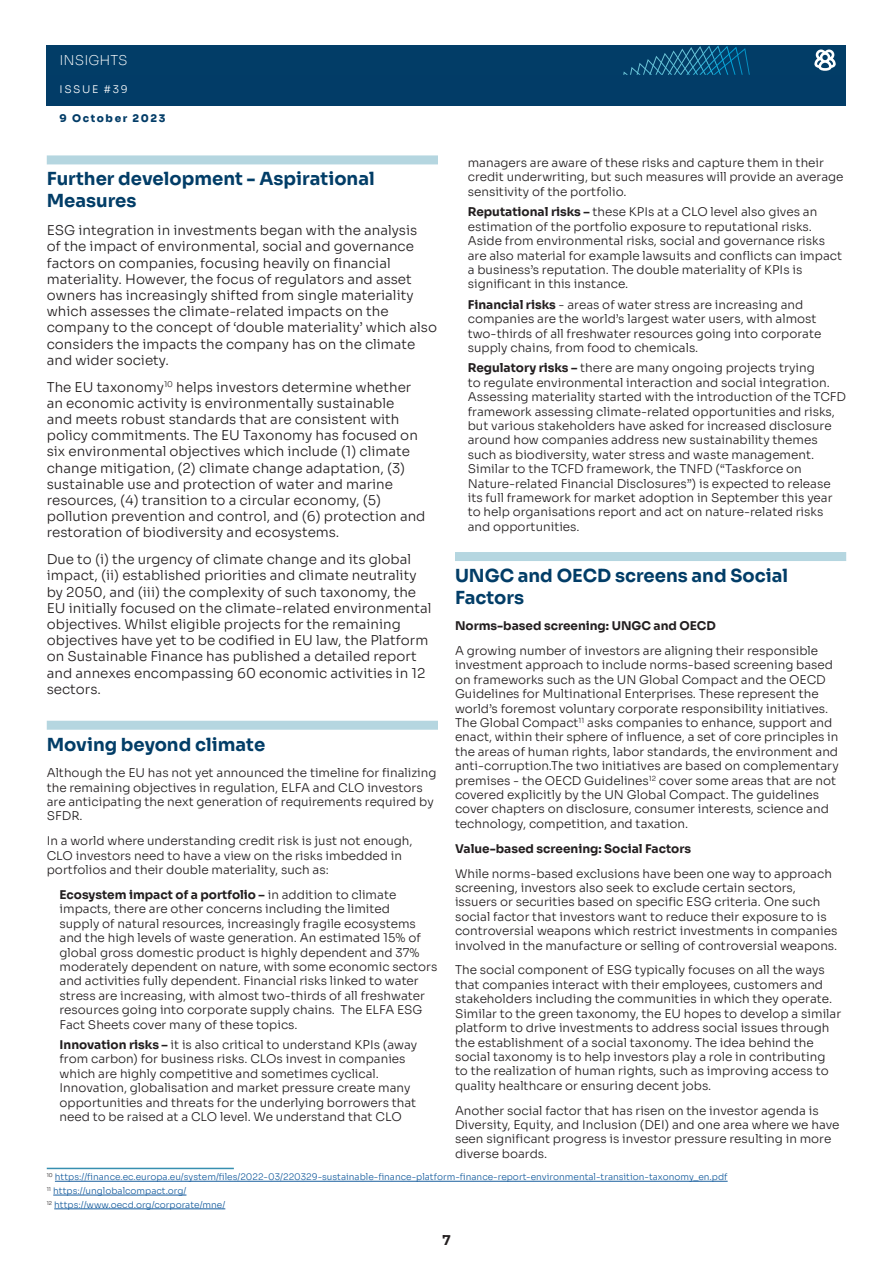
<style>
.page{position:relative;width:893px;height:1263px;background:#fff}
.page>*{position:absolute;margin:0;border:0;box-sizing:border-box;transform-origin:0 0}
._02_1_CROSSHEAD_01_SoraBld_12_14pt_RuleAb{font:700 18px/21.6px "Sora";color:#023d67}
._05_1_BODYTEXT_01_SoraLt_8_11pt_Black{font:300 13.5px/16.2px "Sora";color:#231f20}
.t1{font:200 13.5px "Sora";color:#fff}
._05_1_BODYTEXT_01_SoraLt_8_11pt_Black-2{font:700 13.5px "Sora";color:#231f20}
._05_1_BODYTEXT_01_SoraLt_8_11pt_Black-3{font:300 12px/14.4px "Sora";color:#231f20}
._05_1_BODYTEXT_01_SoraLt_8_11pt_Black-4{font:700 12px "Sora";color:#231f20}
.t2{font:800 10.5px "Sora";letter-spacing:.15em;color:#023c67}
.t3{font:300 10.5px "Sora";letter-spacing:.15em;color:#fff}
._05_1_BODYTEXT_01_SoraLt_8_11pt_Black-5{font:300 9px "Sora";color:#175d9e}
.s1{font-weight:700}
</style>
<div class="page">
<div style="left:47px;top:45px;width:799px;height:30px;background:#023d67"></div>
<svg style="left:623px;top:45px;width:127px;height:30px"></svg>
<div style="left:47px;top:75px;width:799px;height:30px;background:#023c67"></div>
<div style="left:47px;top:155px;width:391px;height:9px;background:#b5d6e0"></div>
<div style="left:47px;top:721px;width:391px;height:9px;background:#b5d6e0"></div>
<div style="left:455px;top:552px;width:391px;height:9px;background:#b5d6e0"></div>
<hr style="left:47px;top:1168px;width:187px;height:1px;background:#368fb0">
<hr style="left:55px;top:1181px;width:673px;height:1px;background:#175d9e">
<hr style="left:53px;top:1195px;width:133px;height:1px;background:#175d9e">
<hr style="left:54px;top:1208px;width:171px;height:1px;background:#175d9e">
<svg style="left:814px;top:50px;width:22px;height:21px"></svg>
<p class="t1" style="left:60px;top:49px;width:70px">INSIGHTS</p>
<p class="t3" style="left:60px;top:81px;width:70px">ISSUE #39</p>
<p class="t2" style="left:60px;top:109px;width:107px">9 October 2023</p>
<p class="_05_1_BODYTEXT_01_SoraLt_8_11pt_Black-3" style="left:468px;top:154px;width:377px">managers are aware of these risks and capture them in their credit underwriting, but such measures will provide an average sensitivity of the portfolio.</p>
<p class="_05_1_BODYTEXT_01_SoraLt_8_11pt_Black-3" style="left:468px;top:204px;width:376px"><span class="s1">Reputational risks –</span> these KPIs at a CLO level also gives an estimation of the portfolio exposure to reputational risks.<br>Aside from environmental risks, social and governance risks are also material for example lawsuits and conflicts can impact a business’s reputation. The double materiality of KPIs is significant in this instance.</p>
<p class="_05_1_BODYTEXT_01_SoraLt_8_11pt_Black-3" style="left:468px;top:296px;width:355px"><span class="s1">Financial risks</span> - areas of water stress are increasing and companies are the world’s largest water users, with almost two-thirds of all freshwater resources going into corporate supply chains, from food to chemicals.</p>
<p class="_05_1_BODYTEXT_01_SoraLt_8_11pt_Black-3" style="left:468px;top:360px;width:380px"><span class="s1">Regulatory risks –</span> there are many ongoing projects trying<br>to regulate environmental interaction and social integration.<br>Assessing materiality started with the introduction of the TCFD framework assessing climate-related opportunities and risks, but various stakeholders have asked for increased disclosure around how companies address new sustainability themes such as biodiversity, water stress and waste management.<br>Similar to the TCFD framework, the TNFD (“Taskforce on Nature-related Financial Disclosures”) is expected to release its full framework for market adoption in September this year to help organisations report and act on nature-related risks and opportunities.</p>
<p class="_02_1_CROSSHEAD_01_SoraBld_12_14pt_RuleAb" style="left:455px;top:563px;width:335px">UNGC and OECD screens and Social<br>Factors</p>
<p class="_05_1_BODYTEXT_01_SoraLt_8_11pt_Black-4" style="left:455px;top:616px;width:262px">Norms-based screening: UNGC and OECD</p>
<p class="_05_1_BODYTEXT_01_SoraLt_8_11pt_Black-3" style="left:455px;top:642px;width:385px">A growing number of investors are aligning their responsible investment approach to include norms-based screening based on frameworks such as the UN Global Compact and the OECD Guidelines for Multinational Enterprises. These represent the world’s foremost voluntary corporate responsibility initiatives.<br>The Global Compact<sup>11</sup> asks companies to enhance, support and enact, within their sphere of influence, a set of core principles in the areas of human rights, labor standards, the environment and anti-corruption.The two initiatives are based on complementary premises - the OECD Guidelines<sup>12</sup> cover some areas that are not covered explicitly by the UN Global Compact. The guidelines cover chapters on disclosure, consumer interests, science and technology, competition, and taxation.</p>
<p class="_05_1_BODYTEXT_01_SoraLt_8_11pt_Black-4" style="left:455px;top:838px;width:238px">Value-based screening: Social Factors</p>
<p class="_05_1_BODYTEXT_01_SoraLt_8_11pt_Black-3" style="left:455px;top:865px;width:384px">While norms-based exclusions have been one way to approach screening, investors also seek to exclude certain sectors, issuers or securities based on specific ESG criteria. One such social factor that investors want to reduce their exposure to is controversial weapons which restrict investments in companies involved in the manufacture or selling of controversial weapons.</p>
<p class="_05_1_BODYTEXT_01_SoraLt_8_11pt_Black-3" style="left:455px;top:962px;width:388px">The social component of ESG typically focuses on all the ways that companies interact with their employees, customers and stakeholders including the communities in which they operate.<br>Similar to the green taxonomy, the EU hopes to develop a similar platform to drive investments to address social issues through the establishment of a social taxonomy. The idea behind the social taxonomy is to help investors play a role in contributing to the realization of human rights, such as improving access to quality healthcare or ensuring decent jobs.</p>
<p class="_05_1_BODYTEXT_01_SoraLt_8_11pt_Black-3" style="left:455px;top:1102px;width:386px">Another social factor that has risen on the investor agenda is Diversity, Equity, and Inclusion (DEI) and one area where we have seen significant progress is investor pressure resulting in more diverse boards.</p>
<p class="_05_1_BODYTEXT_01_SoraLt_8_11pt_Black-5" style="left:47px;top:1170px;width:682px"><sup>10</sup> https://finance.ec.europa.eu/system/files/2022-03/220329-sustainable-finance-platform-finance-report-environmental-transition-taxonomy_en.pdf</p>
<p class="_05_1_BODYTEXT_01_SoraLt_8_11pt_Black-5" style="left:47px;top:1183px;width:141px"><sup>11</sup> https://unglobalcompact.org/</p>
<p class="_05_1_BODYTEXT_01_SoraLt_8_11pt_Black-5" style="left:47px;top:1197px;width:180px"><sup>12</sup> https://www.oecd.org/corporate/mne/</p>
<p class="_02_1_CROSSHEAD_01_SoraBld_12_14pt_RuleAb" style="left:47px;top:167px;width:329px">Further development - Aspirational<br>Measures</p>
<p class="_05_1_BODYTEXT_01_SoraLt_8_11pt_Black" style="left:47px;top:221px;width:392px">ESG integration in investments began with the analysis<br>of the impact of environmental, social and governance factors on companies, focusing heavily on financial materiality. However, the focus of regulators and asset owners has increasingly shifted from single materiality which assesses the climate-related impacts on the company to the concept of ‘double materiality’ which also considers the impacts the company has on the climate and wider society.</p>
<p class="_05_1_BODYTEXT_01_SoraLt_8_11pt_Black" style="left:47px;top:377px;width:380px">The EU taxonomy<sup>10</sup> helps investors determine whether an economic activity is environmentally sustainable<br>and meets robust standards that are consistent with policy commitments. The EU Taxonomy has focused on six environmental objectives which include (1) climate change mitigation, (2) climate change adaptation, (3) sustainable use and protection of water and marine resources, (4) transition to a circular economy, (5) pollution prevention and control, and (6) protection and restoration of biodiversity and ecosystems.</p>
<p class="_05_1_BODYTEXT_01_SoraLt_8_11pt_Black" style="left:47px;top:550px;width:386px">Due to (i) the urgency of climate change and its global impact, (ii) established priorities and climate neutrality by 2050, and (iii) the complexity of such taxonomy, the EU initially focused on the climate-related environmental objectives. Whilst eligible projects for the remaining objectives have yet to be codified in EU law, the Platform on Sustainable Finance has published a detailed report and annexes encompassing 60 economic activities in 12 sectors.</p>
<p class="_02_1_CROSSHEAD_01_SoraBld_12_14pt_RuleAb" style="left:47px;top:732px;width:220px">Moving beyond climate</p>
<p class="_05_1_BODYTEXT_01_SoraLt_8_11pt_Black-3" style="left:47px;top:764px;width:391px">Although the EU has not yet announced the timeline for finalizing the remaining objectives in regulation, ELFA and CLO investors are anticipating the next generation of requirements required by SFDR.</p>
<p class="_05_1_BODYTEXT_01_SoraLt_8_11pt_Black-3" style="left:47px;top:833px;width:367px">In a world where understanding credit risk is just not enough,<br>CLO investors need to have a view on the risks imbedded in portfolios and their double materiality, such as:</p>
<p class="_05_1_BODYTEXT_01_SoraLt_8_11pt_Black-3" style="left:60px;top:886px;width:379px"><span class="s1">Ecosystem impact of a portfolio –</span> in addition to climate impacts, there are other concerns including the limited<br>supply of natural resources, increasingly fragile ecosystems and the high levels of waste generation. An estimated 15% of global gross domestic product is highly dependent and 37% moderately dependent on nature, with some economic sectors and activities fully dependent. Financial risks linked to water stress are increasing, with almost two-thirds of all freshwater resources going into corporate supply chains. The ELFA ESG Fact Sheets cover many of these topics.</p>
<p class="_05_1_BODYTEXT_01_SoraLt_8_11pt_Black-3" style="left:60px;top:1036px;width:359px"><span class="s1">Innovation risks –</span> it is also critical to understand KPIs (away from carbon) for business risks. CLOs invest in companies which are highly competitive and sometimes cyclical.<br>Innovation, globalisation and market pressure create many opportunities and threats for the underlying borrowers that need to be raised at a CLO level. We understand that CLO</p>
<p class="_05_1_BODYTEXT_01_SoraLt_8_11pt_Black-2" style="left:442px;top:1228px;width:10px">7</p>
</div>
